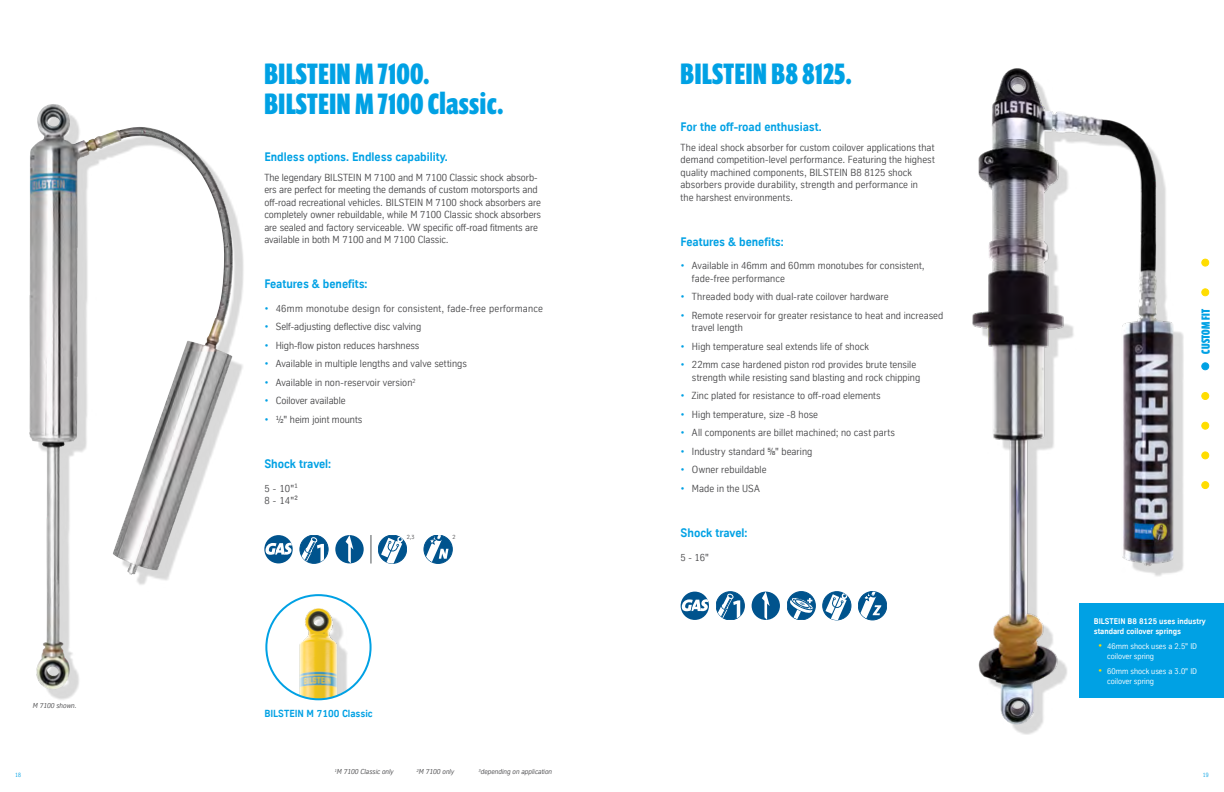
<style>
.page{position:relative;width:1224px;height:792px;background:#fff}
.page>*{position:absolute;margin:0;border:0;box-sizing:border-box;transform-origin:0 0}
.t1{font:700 30px/30px "Prenton RP Ultra Cond";letter-spacing:.03em;color:#00a1e4}
.t2{font:700 12px "TK Type";color:#00a1e4}
.t3{font:700 12px "Prenton RP Ultra Cond";letter-spacing:.02em;color:#00a1e4}
.t4{font:10px/12.5px "TK Type";letter-spacing:.005em;color:#4d4d4f}
.t5{font:10px "TK Type";letter-spacing:.03em;color:#4d4d4f}
.t6{font:700 10px "TK Type";color:#00a1e4}
.t7{font:8px/10px "TK Type";color:#fff}
.t8{font:700 8px/10px "TK Type";color:#fff}
.t9{font:italic 7px "TK Type";color:#4d4d4f}
.t10{font:6px "TK Type";color:#00a1e4;scale:.9 1}
.t11{font:5.8px "TK Type";color:#4d4d4f}
.s1{color:#00a1e4}
.s2{font-size:10px;color:#fd0}
</style>
<div class="page">
<div style="left:38px;top:113px;width:207px;height:588px;background:#000;opacity:.15"></div>
<img style="left:29px;top:104px;width:204px;height:586px">
<div style="left:264px;top:535px;width:29px;height:28px;background:#00538d;border-radius:50%"></div>
<svg style="left:266px;top:543px;width:26px;height:12px"></svg>
<div style="left:300px;top:535px;width:28px;height:28px;background:#00538d;border-radius:50%"></div>
<div style="left:300px;top:535px;width:28px;height:28px;border:1px solid #00538d;border-radius:50%"></div>
<svg style="left:302px;top:537px;width:22px;height:25px"></svg>
<div style="left:378px;top:535px;width:29px;height:28px;background:#00538d;border-radius:50%"></div>
<div style="left:378px;top:535px;width:29px;height:28px;border:1px solid #00538d;border-radius:50%"></div>
<svg style="left:381px;top:536px;width:22px;height:28px"></svg>
<div style="left:335px;top:535px;width:29px;height:28px;background:#00538d;border-radius:50%"></div>
<svg style="left:346px;top:535px;width:7px;height:28px"></svg>
<div style="left:424px;top:535px;width:28px;height:28px;background:#00538d;border-radius:50%"></div>
<div style="left:424px;top:535px;width:28px;height:29px;border:1px solid #00538d;border-radius:50%"></div>
<svg style="left:426px;top:535px;width:23px;height:27px"></svg>
<svg style="left:371px;top:535px;width:1px;height:29px"></svg>
<div style="left:1202px;top:259px;width:7px;height:7px;background:#fd0;border-radius:50%"></div>
<div style="left:1202px;top:259px;width:7px;height:7px;border:1px solid #fd0;border-radius:50%"></div>
<div style="left:1202px;top:289px;width:7px;height:7px;background:#fd0;border-radius:50%"></div>
<div style="left:1202px;top:289px;width:7px;height:7px;border:1px solid #fd0;border-radius:50%"></div>
<div style="left:1202px;top:363px;width:7px;height:7px;background:#00a1e4;border-radius:50%"></div>
<div style="left:1202px;top:363px;width:7px;height:7px;border:1px solid #00a1e4;border-radius:50%"></div>
<div style="left:1202px;top:393px;width:7px;height:6px;background:#fd0;border-radius:50%"></div>
<div style="left:1202px;top:392px;width:7px;height:8px;border:1px solid #fd0;border-radius:50%"></div>
<div style="left:1202px;top:422px;width:7px;height:7px;background:#fd0;border-radius:50%"></div>
<div style="left:1202px;top:422px;width:7px;height:7px;border:1px solid #fd0;border-radius:50%"></div>
<div style="left:1202px;top:452px;width:7px;height:7px;background:#fd0;border-radius:50%"></div>
<div style="left:1202px;top:452px;width:7px;height:7px;border:1px solid #fd0;border-radius:50%"></div>
<div style="left:1202px;top:482px;width:7px;height:7px;background:#fd0;border-radius:50%"></div>
<div style="left:1202px;top:482px;width:7px;height:7px;border:1px solid #fd0;border-radius:50%"></div>
<img style="left:293px;top:595px;width:55px;height:104px">
<div style="left:265px;top:594px;width:107px;height:106px;border:2px solid #00a1e4;border-radius:50%"></div>
<div style="left:1079px;top:603px;width:145px;height:95px;background:#00a1e4"></div>
<div style="left:681px;top:592px;width:28px;height:28px;background:#00538d;border-radius:50%"></div>
<svg style="left:682px;top:599px;width:26px;height:13px"></svg>
<svg style="left:716px;top:592px;width:28px;height:28px"></svg>
<div style="left:716px;top:592px;width:28px;height:28px;border:1px solid #00538d;border-radius:50%"></div>
<svg style="left:718px;top:594px;width:22px;height:24px"></svg>
<div style="left:823px;top:592px;width:28px;height:28px;background:#00538d;border-radius:50%"></div>
<div style="left:823px;top:592px;width:28px;height:28px;border:1px solid #00538d;border-radius:50%"></div>
<svg style="left:826px;top:593px;width:22px;height:27px"></svg>
<div style="left:858px;top:592px;width:29px;height:28px;background:#00538d;border-radius:50%"></div>
<div style="left:858px;top:592px;width:29px;height:28px;border:1px solid #00538d;border-radius:50%"></div>
<svg style="left:860px;top:592px;width:21px;height:27px"></svg>
<div style="left:752px;top:592px;width:28px;height:28px;background:#00538d;border-radius:50%"></div>
<svg style="left:762px;top:592px;width:8px;height:28px"></svg>
<div style="left:787px;top:592px;width:28px;height:28px;background:#00538d;border-radius:50%"></div>
<div style="left:787px;top:592px;width:28px;height:28px;border:1px solid #00538d;border-radius:50%"></div>
<svg style="left:789px;top:596px;width:25px;height:23px"></svg>
<img style="left:972px;top:68px;width:212px;height:665px">
<p class="t9" style="left:33px;top:702px;width:45px">M 7100 shown.</p>
<h1 class="t1" style="left:264px;top:58px;width:240px">BILSTEIN M 7100.<br>BILSTEIN M 7100 Classic.</h1>
<p class="t2" style="left:264px;top:150px;width:185px">Endless options. Endless capability.</p>
<p class="t4" style="left:264px;top:171px;width:278px">The legendary BILSTEIN M 7100 and M 7100 Classic shock absorb&shy;ers are perfect for meeting the demands of custom motorsports and off-road recreational vehicles. BILSTEIN M 7100 shock absorbers are completely owner rebuildable, while M 7100 Classic shock absorbers are sealed and factory serviceable. VW specific off-road fitments are available in both M 7100 and M 7100 Classic.</p>
<p class="t2" style="left:264px;top:277px;width:105px">Features &amp; benefits:</p>
<p class="t5" style="left:264px;top:303px;width:280px"><span class="s1">•</span> 46mm monotube design for consistent, fade-free performance</p>
<p class="t4" style="left:264px;top:321px;width:158px"><span class="s1">•</span> Self-adjusting deflective disc valving</p>
<p class="t4" style="left:264px;top:339px;width:157px"><span class="s1">•</span> High-flow piston reduces harshness</p>
<p class="t4" style="left:264px;top:358px;width:204px"><span class="s1">•</span> Available in multiple lengths and valve settings</p>
<p class="t4" style="left:264px;top:376px;width:153px"><span class="s1">•</span> Available in non-reservoir version<sup>2</sup></p>
<p class="t4" style="left:264px;top:395px;width:83px"><span class="s1">•</span> Coilover available</p>
<p class="t4" style="left:264px;top:413px;width:99px"><span class="s1">•</span> 1/2" heim joint mounts</p>
<p class="t2" style="left:264px;top:457px;width:68px">Shock travel:</p>
<p class="t4" style="left:264px;top:482px;width:35px">5 - 10"1<br>8 - 14"2</p>
<p class="t11" style="left:407px;top:534px;width:9px">2,3</p>
<p class="t11" style="left:452px;top:534px;width:5px">2</p>
<p class="t6" style="left:264px;top:707px;width:110px">BILSTEIN M 7100 Classic</p>
<h1 class="t1" style="left:681px;top:58px;width:173px">BILSTEIN B8 8125.</h1>
<p class="t2" style="left:681px;top:120px;width:143px">For the off-road enthusiast.</p>
<p class="t4" style="left:681px;top:141px;width:256px">The ideal shock absorber for custom coilover applications that demand competition-level performance. Featuring the highest quality machined components, BILSTEIN B8 8125 shock absorbers provide durability, strength and performance in<br>the harshest environments.</p>
<p class="t2" style="left:681px;top:235px;width:105px">Features &amp; benefits:</p>
<p class="t4" style="left:692px;top:260px;width:234px;text-indent:-11px"><span class="s1">•</span> Available in 46mm and 60mm monotubes for consistent, fade-free performance</p>
<p class="t4" style="left:681px;top:291px;width:209px"><span class="s1">•</span> Threaded body with dual-rate coilover hardware</p>
<p class="t4" style="left:692px;top:309px;width:253px;text-indent:-11px"><span class="s1">•</span> Remote reservoir for greater resistance to heat and increased travel length</p>
<p class="t4" style="left:681px;top:340px;width:190px"><span class="s1">•</span> High temperature seal extends life of shock</p>
<p class="t4" style="left:692px;top:359px;width:230px;text-indent:-11px"><span class="s1">•</span> 22mm case hardened piston rod provides brute tensile strength while resisting sand blasting and rock chipping</p>
<p class="t4" style="left:681px;top:390px;width:202px"><span class="s1">•</span> Zinc plated for resistance to off-road elements</p>
<p class="t4" style="left:681px;top:408px;width:139px"><span class="s1">•</span> High temperature, size -8 hose</p>
<p class="t4" style="left:681px;top:427px;width:216px"><span class="s1">•</span> All components are billet machined; no cast parts</p>
<p class="t4" style="left:681px;top:445px;width:133px"><span class="s1">•</span> Industry standard 5/8" bearing</p>
<p class="t4" style="left:681px;top:464px;width:87px"><span class="s1">•</span> Owner rebuildable</p>
<p class="t4" style="left:681px;top:482px;width:81px"><span class="s1">•</span> Made in the USA</p>
<p class="t2" style="left:681px;top:526px;width:68px">Shock travel:</p>
<p class="t4" style="left:681px;top:551px;width:30px">5 - 16"</p>
<p class="t3" style="left:1198px;top:354px;width:46px;rotate:-90deg">CUSTOM FIT</p>
<p class="t8" style="left:1094px;top:616px;width:114px">BILSTEIN B8 8125 uses industry standard coilover springs</p>
<p class="t7" style="left:1107px;top:641px;width:91px;text-indent:-9px"><span class="s2">•</span> 46mm shock uses a 2.5" ID coilover spring</p>
<p class="t7" style="left:1107px;top:666px;width:91px;text-indent:-9px"><span class="s2">•</span> 60mm shock uses a 3.0" ID coilover spring</p>
<p class="t9" style="left:334px;top:768px;width:60px"><sup>1</sup>M 7100 Classic only</p>
<p class="t9" style="left:416px;top:768px;width:39px"><sup>2</sup>M 7100 only</p>
<p class="t9" style="left:478px;top:768px;width:75px"><sup>3</sup>depending on application</p>
<p class="t10" style="left:15px;top:771px;width:8px">18</p>
<p class="t10" style="left:1203px;top:771px;width:8px">19</p>
</div>
